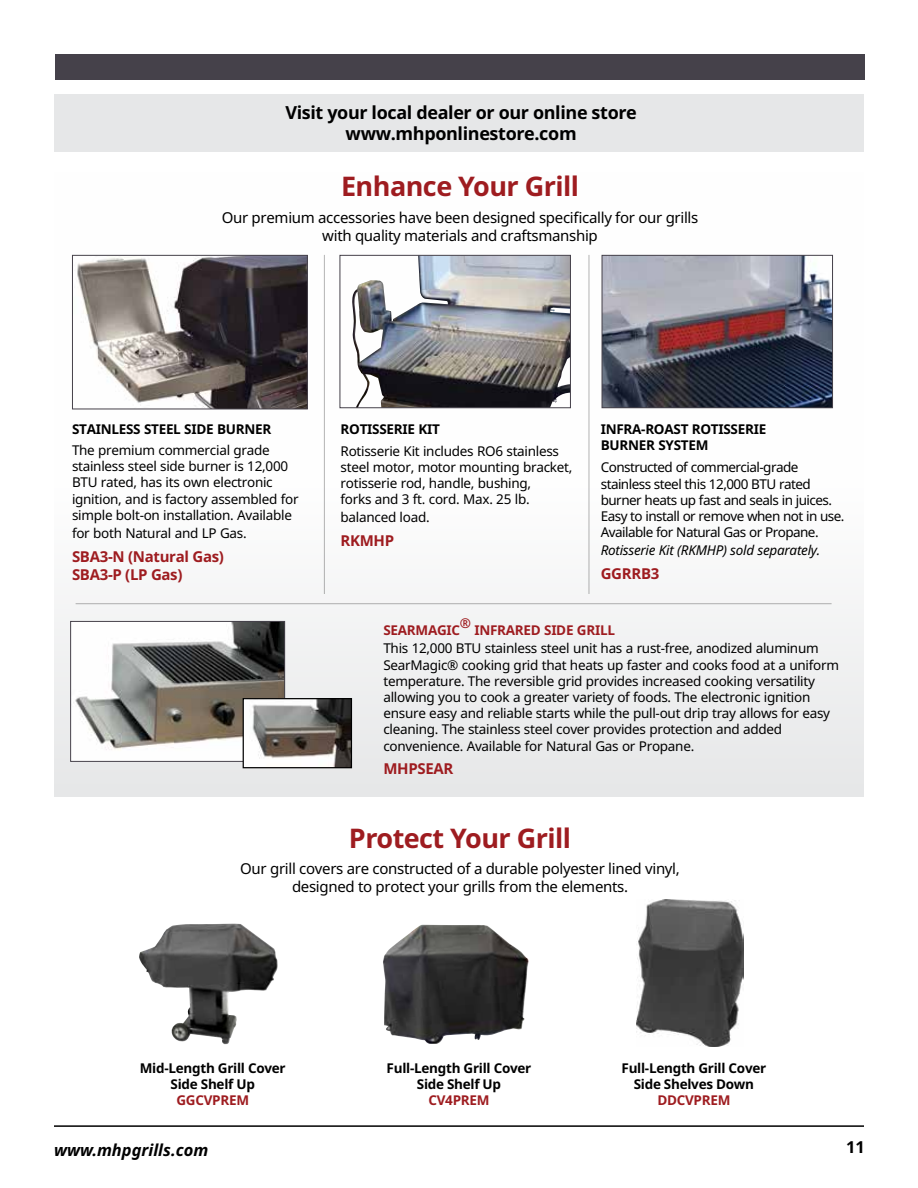
<style>
.page{position:relative;width:918px;height:1188px;background:#fff}
.page>*{position:absolute;margin:0;border:0;box-sizing:border-box;transform-origin:0 0}
.t1{font:700 27px "Noto Sans";letter-spacing:-.02em;color:#9e1c20}
.t2{font:700 18px/21.6px "Noto Sans";letter-spacing:-.02em;color:#000;text-align:center}
.t3{font:italic 700 16.5px "Noto Sans";color:#000}
.t4{font:700 16.5px "Noto Sans";color:#000}
.t5{font:15px/18px "Noto Sans";letter-spacing:-.02em;color:#000;text-align:center}
.t6{font:700 15px/18px "Noto Sans";letter-spacing:-.02em;color:#9e1c20}
.t7{font:13.5px/16.2px "Noto Sans";letter-spacing:-.02em;color:#000}
.t8{font:700 13.5px/16.2px "Noto Sans";letter-spacing:-.02em;color:#000;text-align:center}
.t9{font:13.5px/16.2px "Noto Sans";letter-spacing:-.04em;color:#000}
.t10{font:700 13.5px "Noto Sans";letter-spacing:-.02em;color:#9e1c20}
.t11{font:italic 13.5px "Noto Sans";letter-spacing:-.02em;color:#000}
</style>
<div class="page">
<hr style="left:54px;top:1125px;width:810px;height:2px;background:#000">
<div style="left:54px;top:172px;width:810px;height:624px;background:linear-gradient(to bottom,#fff,#ececed)"></div>
<img style="left:604px;top:257px;width:227px;height:149px">
<div style="left:602px;top:255px;width:231px;height:153px;border:1px solid #45414a"></div>
<div style="left:55px;top:54px;width:810px;height:26px;background:#45414a"></div>
<div style="left:54px;top:94px;width:810px;height:57px;background:#e6e7e8"></div>
<img style="left:74px;top:257px;width:232px;height:150px">
<div style="left:72px;top:255px;width:236px;height:154px;border:1px solid #45414a"></div>
<img style="left:350px;top:257px;width:219px;height:149px">
<div style="left:339px;top:255px;width:232px;height:153px;border:1px solid #45414a"></div>
<img style="left:636px;top:900px;width:107px;height:147px">
<img style="left:139px;top:924px;width:135px;height:120px">
<img style="left:383px;top:925px;width:142px;height:119px">
<img style="left:72px;top:623px;width:211px;height:137px">
<div style="left:70px;top:621px;width:215px;height:141px;border:1px solid #45414a"></div>
<img style="left:245px;top:700px;width:105px;height:66px">
<div style="left:243px;top:698px;width:109px;height:70px;border:1px solid #000"></div>
<hr style="left:324px;top:255px;width:1px;height:339px;background:#000">
<hr style="left:589px;top:255px;width:1px;height:339px;background:#000">
<hr style="left:76px;top:603px;width:756px;height:1px;background:#000">
<h2 class="t2" style="left:285px;top:102px;width:353px">Visit your local dealer or our online store www.mhponlinestore.com</h2>
<h1 class="t1" style="left:341px;top:171px;width:240px">Enhance Your Grill</h1>
<p class="t5" style="left:222px;top:208px;width:478px">Our premium accessories have been designed specifically for our grills with quality materials and craftsmanship</p>
<p class="t8" style="left:72px;top:421px;width:201px">STAINLESS STEEL SIDE BURNER</p>
<p class="t7" style="left:72px;top:442px;width:228px">The premium commercial grade stainless steel side burner is 12,000<br>BTU rated, has its own electronic ignition, and is factory assembled for simple bolt-on installation. Available</p>
<p class="t7" style="left:72px;top:525px;width:176px">for both Natural and LP Gas.</p>
<p class="t6" style="left:72px;top:548px;width:154px">SBA3-N (Natural Gas)<br>SBA3-P (LP Gas)</p>
<p class="t8" style="left:341px;top:421px;width:101px">ROTISSERIE KIT</p>
<p class="t7" style="left:341px;top:443px;width:233px">Rotisserie Kit includes RO6 stainless steel motor, motor mounting bracket, rotisserie rod, handle, bushing,<br>forks and 3 ft. cord. Max. 25 lb.</p>
<p class="t7" style="left:341px;top:510px;width:91px">balanced load.</p>
<p class="t6" style="left:341px;top:532px;width:55px">RKMHP</p>
<p class="t8" style="left:601px;top:421px;width:167px;text-align:left">INFRA-ROAST ROTISSERIE<br>BURNER SYSTEM</p>
<p class="t9" style="left:601px;top:460px;width:245px">Constructed of commercial-grade stainless steel this 12,000 BTU rated burner heats up fast and seals in juices.<br>Easy to install or remove when not in use.<br>Available for Natural Gas or Propane.</p>
<p class="t11" style="left:601px;top:541px;width:221px">Rotisserie Kit (RKMHP) sold separately.</p>
<p class="t6" style="left:601px;top:565px;width:60px">GGRRB3</p>
<p class="t10" style="left:460px;top:615px;width:13px">®</p>
<p class="t10" style="left:474px;top:623px;width:142px">INFRARED SIDE GRILL</p>
<p class="t7" style="left:383px;top:641px;width:457px">This 12,000 BTU stainless steel unit has a rust-free, anodized aluminum SearMagic® cooking grid that heats up faster and cooks food at a uniform temperature. The reversible grid provides increased cooking versatility allowing you to cook a greater variety of foods. The electronic ignition ensure easy and reliable starts while the pull-out drip tray allows for easy cleaning. The stainless steel cover provides protection and added convenience. Available for Natural Gas or Propane.</p>
<p class="t6" style="left:383px;top:760px;width:72px">MHPSEAR</p>
<p class="t10" style="left:383px;top:623px;width:78px">SEARMAGIC</p>
<h1 class="t1" style="left:349px;top:823px;width:224px">Protect Your Grill</h1>
<p class="t5" style="left:240px;top:860px;width:441px">Our grill covers are constructed of a durable polyester lined vinyl, designed to protect your grills from the elements.</p>
<p class="t8" style="left:140px;top:1060px;width:147px">Mid-Length Grill Cover<br>Side Shelf Up</p>
<p class="t10" style="left:176px;top:1092px;width:74px">GGCVPREM</p>
<p class="t8" style="left:387px;top:1060px;width:146px">Full-Length Grill Cover<br>Side Shelf Up</p>
<p class="t10" style="left:428px;top:1092px;width:63px">CV4PREM</p>
<p class="t8" style="left:622px;top:1060px;width:146px">Full-Length Grill Cover<br>Side Shelves Down</p>
<p class="t10" style="left:657px;top:1092px;width:75px">DDCVPREM</p>
<p class="t3" style="left:54px;top:1138px;width:156px">www.mhpgrills.com</p>
<p class="t4" style="left:846px;top:1138px;width:20px">11</p>
</div>
